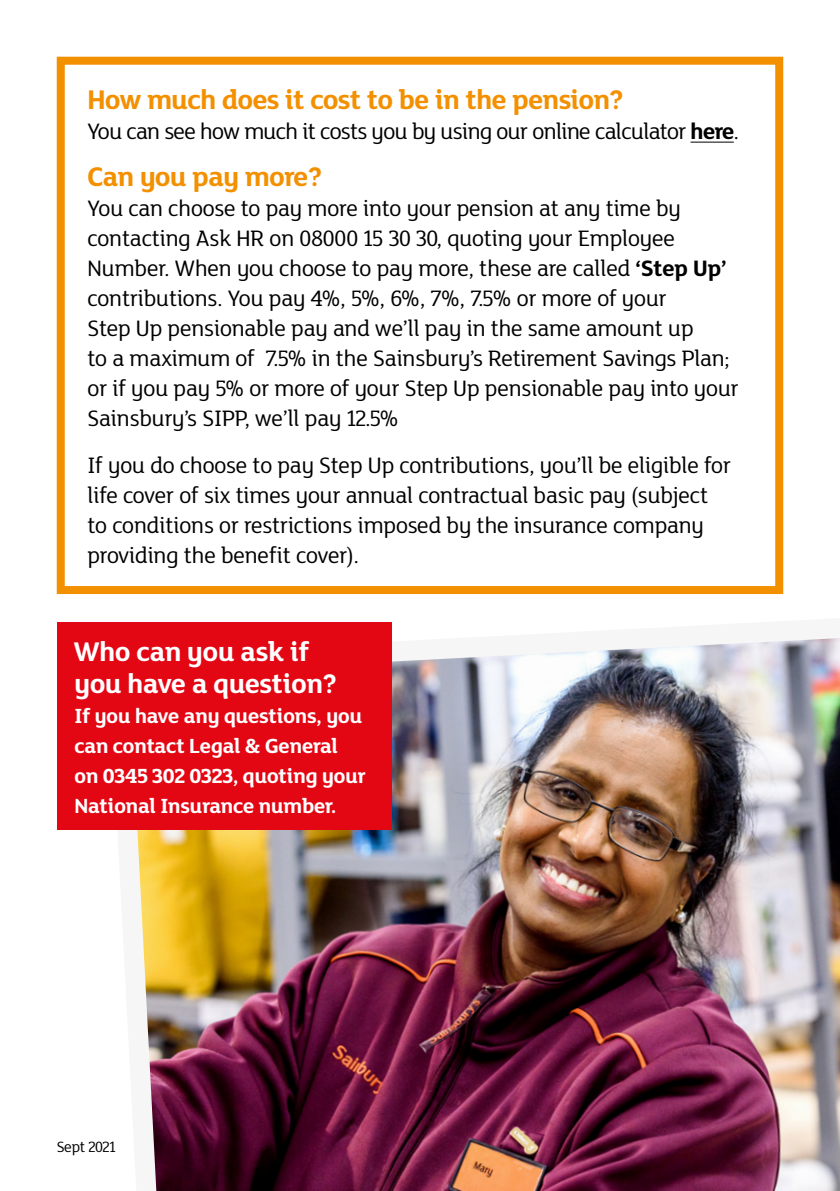
<style>
.page{position:relative;width:840px;height:1191px;background:#fff}
.page>*{position:absolute;margin:0;border:0;box-sizing:border-box;transform-origin:0 0}
.t1{font:700 29px "Mary Ann";letter-spacing:-.01em;color:#f39000}
.t2{font:700 29px/32px "Mary Ann";color:#fff}
.t3{font:24px/30px "Mary Ann";color:#000}
.t4{font:24px "Mary Ann";letter-spacing:-.02em;color:#000}
.t5{font:700 22px/30px "Mary Ann";color:#fff}
.t6{font:16px "Mary Ann";letter-spacing:-.015em;color:#000}
.s1{font-weight:700}
</style>
<div class="page">
<img style="left:137px;top:622px;width:702px;height:569px">
<hr style="left:690px;top:142px;width:43px;height:1px;background:#000">
<div style="left:57px;top:57px;width:725px;height:537px;border:8px solid #f39000"></div>
<div style="left:57px;top:622px;width:334px;height:208px;background:#e30613"></div>
<p class="t1" style="left:87px;top:80px;width:537px">How much does it cost to be in the pension?</p>
<p class="t4" style="left:87px;top:116px;width:652px">You can see how much it costs you by using our online calculator <span class="s1">here</span>.</p>
<p class="t1" style="left:87px;top:157px;width:236px">Can you pay more?</p>
<p class="t3" style="left:87px;top:193px;width:652px">You can choose to pay more into your pension at any time by contacting Ask HR on 08000 15 30 30, quoting your Employee Number. When you choose to pay more, these are called <span class="s1">‘Step Up’ </span>contributions. You pay 4%, 5%, 6%, 7%, 7.5% or more of your<br>Step Up pensionable pay and we’ll pay in the same amount up<br>to a maximum of 7.5% in the Sainsbury’s Retirement Savings Plan; or if you pay 5% or more of your Step Up pensionable pay into your Sainsbury’s SIPP, we’ll pay 12.5%</p>
<p class="t3" style="left:87px;top:450px;width:644px">If you do choose to pay Step Up contributions, you’ll be eligible for life cover of six times your annual contractual basic pay (subject to conditions or restrictions imposed by the insurance company providing the benefit cover).</p>
<p class="t2" style="left:74px;top:634px;width:265px">Who can you ask if you have a question?</p>
<p class="t5" style="left:74px;top:700px;width:292px">If you have any questions, you can contact Legal &amp; General on 0345 302 0323, quoting your<br>National Insurance number.</p>
<p class="t6" style="left:57px;top:1136px;width:60px">Sept 2021</p>
</div>
